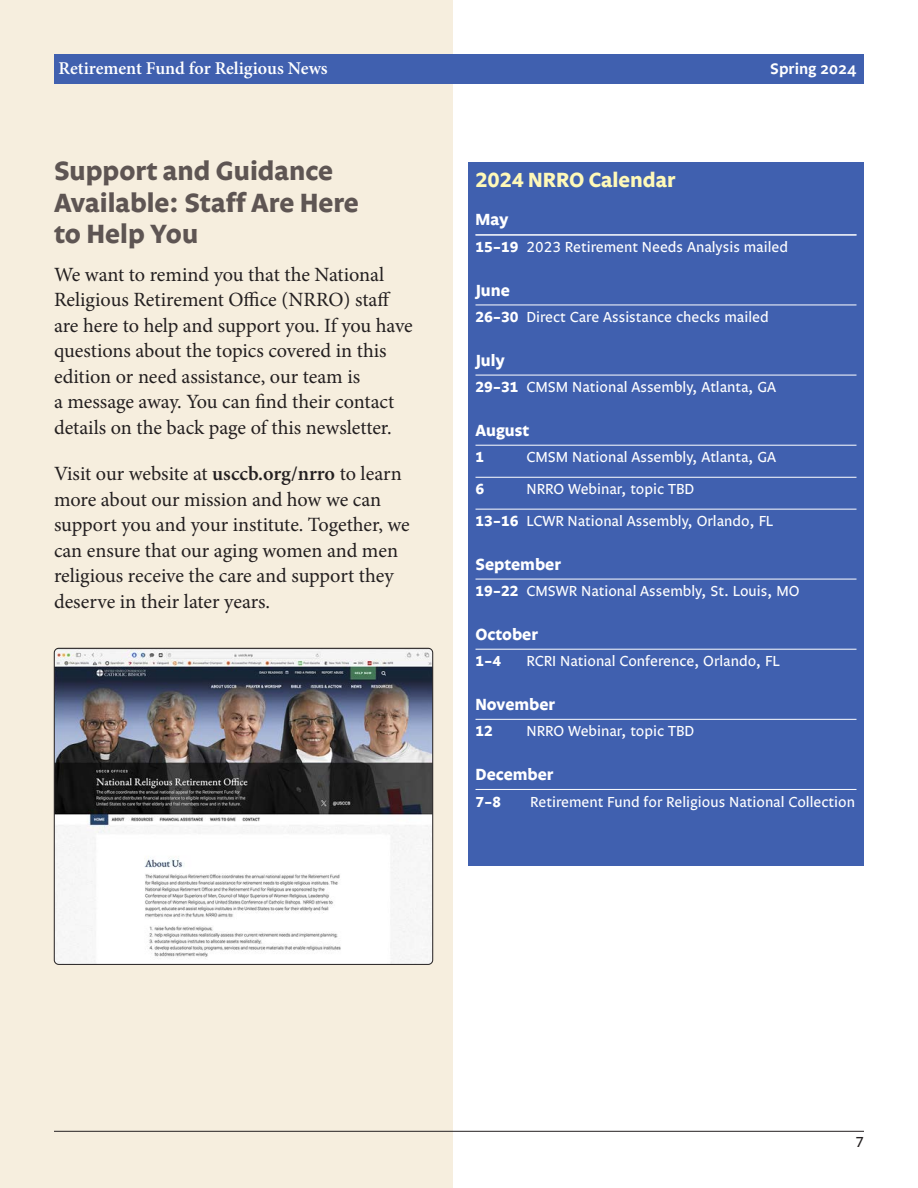
<style>
.page{position:relative;width:918px;height:1188px;background:#fff}
.page>*{position:absolute;margin:0;border:0;box-sizing:border-box;transform-origin:0 0}
.Story_Head{font:700 27px/31.5px "Legato Pro";color:#5e5553}
.Calendar_Head{font:700 21px "Legato Pro";color:#fff9b8}
.Text{font:20.25px/25.5px "Minion Pro";letter-spacing:-.005em;color:#231f20}
.t1{font:600 18px "Minion Pro";letter-spacing:-.005em;color:#fff}
.Calednar_Month__Rule_Below{font:700 16.5px "Legato Pro";color:#fff}
.t2{font:600 15.75px "Legato Pro";color:#fff}
.Calendar_First_Item{font:15px "Legato Pro";color:#fff}
.Calendar__Subsequent_Items__Rule_Above{font:15px "Legato Pro";color:#fff}
.Calendar_First_Item-2{font:700 15px "Legato Pro";color:#fff}
.t3{font:15px "Legato Pro";color:#231f20}
.Calendar__Subsequent_Items__Rule_Above-2{font:700 15px "Legato Pro";color:#fff}
.s1{font-weight:600}
.s2{font-weight:700}
</style>
<div class="page">
<div style="left:0;top:0;width:452px;height:1188px;background:#f6eede"></div>
<hr style="left:54px;top:1131px;width:810px;height:1px;background:#231f20">
<div style="left:54px;top:54px;width:810px;height:30px;background:#4060af"></div>
<img style="left:54px;top:648px;width:379px;height:315px">
<div style="left:54px;top:648px;width:379px;height:317px;border:1px solid #231f20;border-radius:4px"></div>
<div style="left:468px;top:162px;width:396px;height:704px;background:#4060af"></div>
<hr style="left:476px;top:234px;width:380px;height:1px;background:#fff">
<hr style="left:476px;top:235px;width:380px;height:1px;background:#fff">
<hr style="left:476px;top:305px;width:380px;height:1px;background:#fff">
<hr style="left:476px;top:375px;width:380px;height:1px;background:#fff">
<hr style="left:476px;top:445px;width:380px;height:1px;background:#fff">
<hr style="left:476px;top:477px;width:380px;height:1px;background:#fff">
<hr style="left:476px;top:509px;width:380px;height:1px;background:#fff">
<hr style="left:476px;top:579px;width:380px;height:1px;background:#fff">
<hr style="left:476px;top:649px;width:380px;height:1px;background:#fff">
<hr style="left:476px;top:719px;width:380px;height:1px;background:#fff">
<hr style="left:476px;top:789px;width:380px;height:1px;background:#fff">
<p class="t1" style="left:58px;top:56px;width:271px">Retirement Fund for Religious News</p>
<p class="t2" style="left:770px;top:59px;width:88px">Spring 2024</p>
<p class="Story_Head" style="left:54px;top:156px;width:306px">Support and Guidance<br>Available: Staff Are Here to Help You</p>
<p class="Text" style="left:54px;top:262px;width:360px">We want to remind you that the National Religious Retirement Office (NRRO) staff are here to help and support you. If you have questions about the topics covered in this edition or need assistance, our team is<br>a message away. You can find their contact details on the back page of this newsletter.</p>
<p class="Text" style="left:54px;top:461px;width:357px">Visit our website at <span class="s1">usccb.org/nrro</span> to learn more about our mission and how we can support you and your institute. Together, we can ensure that our aging women and men religious receive the care and support they deserve in their later years.</p>
<p class="Calendar_Head" style="left:476px;top:167px;width:202px">2024 NRRO Calendar</p>
<p class="Calednar_Month__Rule_Below" style="left:476px;top:210px;width:34px">May</p>
<p class="Calendar__Subsequent_Items__Rule_Above" style="left:476px;top:238px;width:314px"><span class="s2">15–19</span> 2023 Retirement Needs Analysis mailed</p>
<p class="Calednar_Month__Rule_Below" style="left:476px;top:280px;width:36px">June</p>
<p class="Calendar_First_Item" style="left:476px;top:308px;width:295px"><span class="s2">26–30</span> Direct Care Assistance checks mailed</p>
<p class="Calednar_Month__Rule_Below" style="left:476px;top:350px;width:31px">July</p>
<p class="Calendar_First_Item" style="left:476px;top:378px;width:302px"><span class="s2">29–31</span> CMSM National Assembly, Atlanta, GA</p>
<p class="Calednar_Month__Rule_Below" style="left:476px;top:420px;width:55px">August</p>
<p class="Calendar_First_Item-2" style="left:476px;top:448px;width:10px">1</p>
<p class="Calendar_First_Item" style="left:526px;top:448px;width:251px">CMSM National Assembly, Atlanta, GA</p>
<p class="Calendar__Subsequent_Items__Rule_Above-2" style="left:476px;top:480px;width:10px">6</p>
<p class="Calendar__Subsequent_Items__Rule_Above" style="left:526px;top:480px;width:169px">NRRO Webinar, topic TBD</p>
<p class="Calendar__Subsequent_Items__Rule_Above" style="left:476px;top:512px;width:299px"><span class="s2">13–16</span> LCWR National Assembly, Orlando, FL</p>
<p class="Calednar_Month__Rule_Below" style="left:476px;top:554px;width:87px">September</p>
<p class="Calendar_First_Item" style="left:476px;top:582px;width:326px"><span class="s2">19–22</span> CMSWR National Assembly, St. Louis, MO</p>
<p class="Calednar_Month__Rule_Below" style="left:476px;top:624px;width:64px">October</p>
<p class="Calendar_First_Item-2" style="left:476px;top:652px;width:27px">1–4</p>
<p class="Calendar_First_Item" style="left:526px;top:652px;width:255px">RCRI National Conference, Orlando, FL</p>
<p class="Calednar_Month__Rule_Below" style="left:476px;top:694px;width:81px">November</p>
<p class="Calendar_First_Item-2" style="left:476px;top:722px;width:19px">12</p>
<p class="Calendar_First_Item" style="left:526px;top:722px;width:169px">NRRO Webinar, topic TBD</p>
<p class="Calednar_Month__Rule_Below" style="left:476px;top:764px;width:80px">December</p>
<p class="Calendar_First_Item-2" style="left:476px;top:792px;width:27px">7–8</p>
<p class="Calendar_First_Item" style="left:530px;top:792px;width:326px">Retirement Fund for Religious National Collection</p>
<p class="t3" style="left:856px;top:1133px;width:10px">7</p>
</div>
